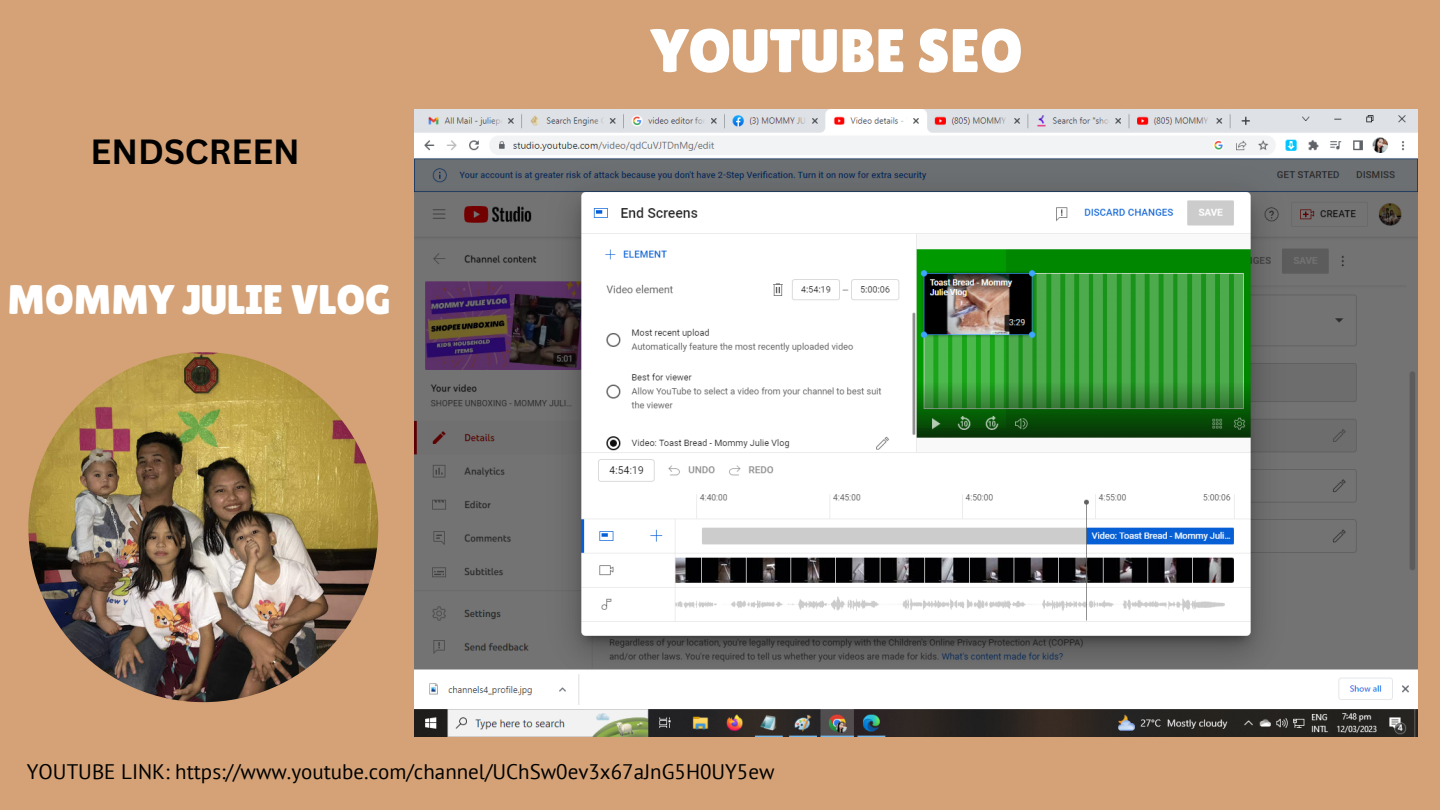
<style>
.page{position:relative;width:1440px;height:810px;background:#d4a276}
.page>*{position:absolute;margin:0;border:0;box-sizing:border-box;transform-origin:0 0}
.t1{font:61.4px "Lilita One";color:#fff}
.t2{font:41.4px "Lilita One";color:#fff}
.t3{font:700 34.1px "Canva Sans";color:#000}
.t4{font:21px "PT Sans";color:#000}
</style>
<div class="page">
<img style="left:28px;top:352px;width:350px;height:350px;border-radius:50%">
<img style="left:414px;top:109px;width:1004px;height:627px">
<h3 class="t3" style="left:90px;top:128px;width:211px">ENDSCREEN</h3>
<h2 class="t2" style="left:8px;top:276px;width:385px">MOMMY JULIE VLOG</h2>
<h1 class="t1" style="left:651px;top:15px;width:374px">YOUTUBE SEO</h1>
<p class="t4" style="left:27px;top:757px;width:749px">YOUTUBE LINK: https://www.youtube.com/channel/UChSw0ev3x67aJnG5H0UY5ew</p>
</div>
